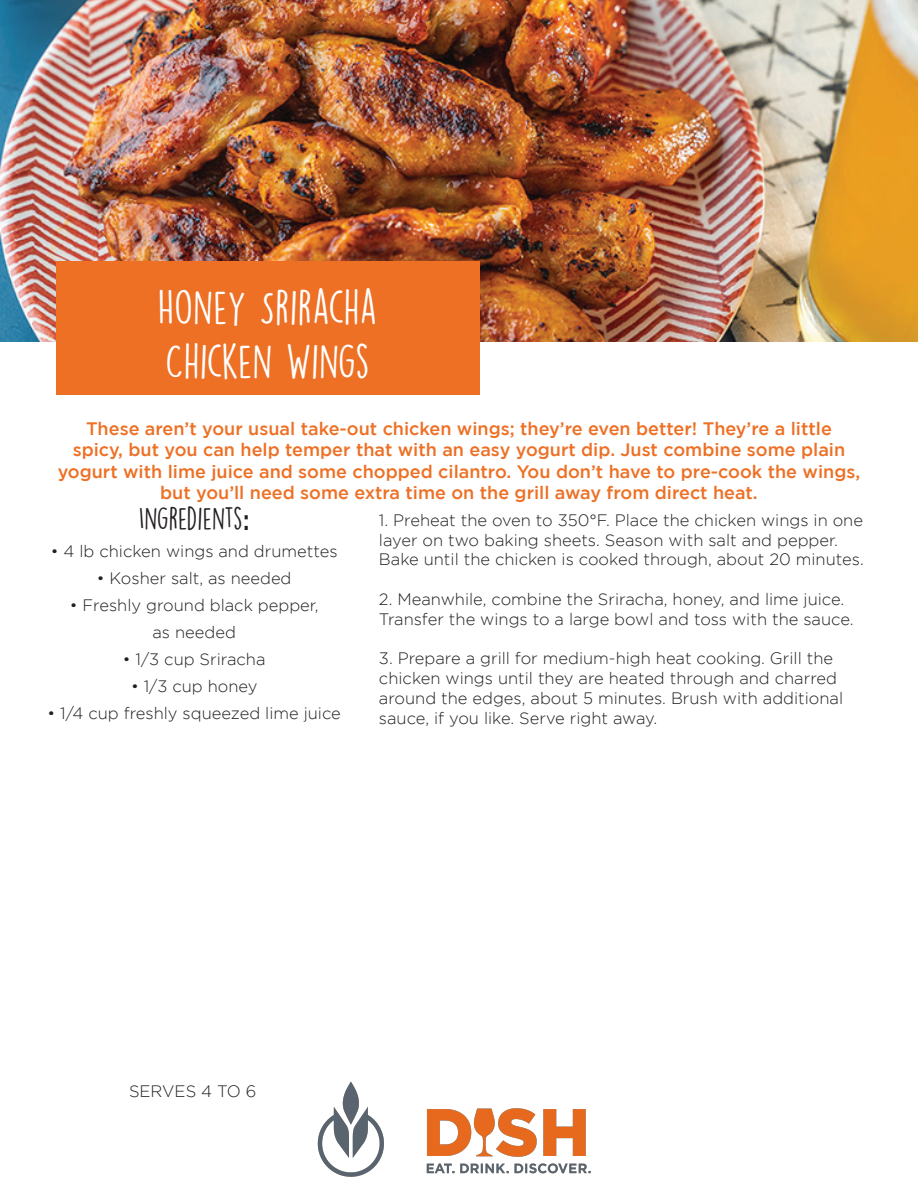
<style>
.page{position:relative;width:918px;height:1188px;background:#fff}
.page>*{position:absolute;margin:0;border:0;box-sizing:border-box;transform-origin:0 0}
.t1{font:43.5px/54px "DK Lemon Yellow Sun";color:#fff}
.t2{font:28.5px "DK Lemon Yellow Sun";color:#231f20}
.t3{font:500 18px/21.6px "Gotham";color:#ed7025;text-align:center}
.t4{font:300 16.5px/19.8px "Gotham";color:#231f20}
.s1{font-family:"Raleway";font-weight:700}
</style>
<div class="page">
<img style="left:0;top:0;width:918px;height:341px">
<div style="left:56px;top:261px;width:424px;height:134px;background:#ed7025"></div>
<img style="left:317px;top:1081px;width:274px;height:96px">
<h1 class="t1" style="left:158px;top:280px;width:221px">HONEY SRIRACHA<br>CHICKEN WINGS</h1>
<p class="t3" style="left:58px;top:417px;width:804px">These aren’t your usual take-out chicken wings; they’re even better! They’re a little<br>spicy, but you can help temper that with an easy yogurt dip. Just combine some plain yogurt with lime juice and some chopped cilantro. You don’t have to pre-cook the wings, but you’ll need some extra time on the grill away from direct heat.</p>
<h2 class="t2" style="left:139px;top:501px;width:112px">INGREDIENTS<span class="s1">:</span></h2>
<p class="t4" style="left:51px;top:541px;width:288px">• 4 lb chicken wings and drumettes</p>
<p class="t4" style="left:97px;top:568px;width:196px">• Kosher salt, as needed</p>
<p class="t4" style="left:70px;top:592px;width:251px;line-height:27px;text-align:center">• Freshly ground black pepper, as needed</p>
<p class="t4" style="left:123px;top:649px;width:144px">• 1/3 cup Sriracha</p>
<p class="t4" style="left:131px;top:676px;width:128px">• 1/3 cup honey</p>
<p class="t4" style="left:48px;top:703px;width:295px">• 1/4 cup freshly squeezed lime juice</p>
<p class="t4" style="left:379px;top:510px;width:486px">1. Preheat the oven to 350°F. Place the chicken wings in one layer on two baking sheets. Season with salt and pepper.<br>Bake until the chicken is cooked through, about 20 minutes.</p>
<p class="t4" style="left:379px;top:589px;width:476px">2. Meanwhile, combine the Sriracha, honey, and lime juice.<br>Transfer the wings to a large bowl and toss with the sauce.</p>
<p class="t4" style="left:379px;top:648px;width:466px">3. Prepare a grill for medium-high heat cooking. Grill the chicken wings until they are heated through and charred around the edges, about 5 minutes. Brush with additional sauce, if you like. Serve right away.</p>
<p class="t4" style="left:129px;top:1081px;width:129px">SERVES 4 TO 6</p>
</div>
